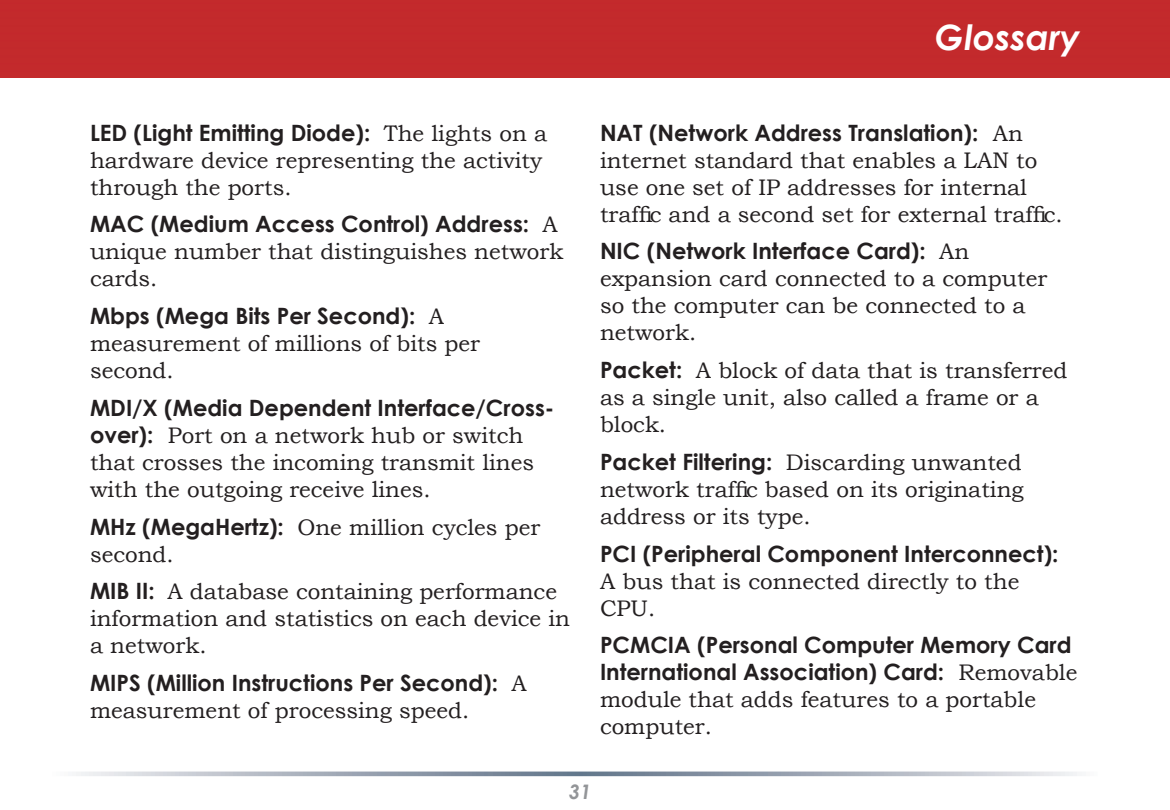
<style>
.page{position:relative;width:1170px;height:810px;background:#fff}
.page>*{position:absolute;margin:0;border:0;box-sizing:border-box;transform-origin:0 0}
.t1{font:italic 700 35px "Century Gothic";color:#fff}
.t2{font:22.5px/27px "Bookman Old Style";color:#231f20}
.t3{font:700 22.5px/27px "Century Gothic";color:#231f20}
.t4{font:italic 700 20px "Century Gothic";color:#939598}
.s1{font-family:"Bookman Old Style";font-weight:400}
.s2{font-family:"Century Gothic";font-weight:700}
</style>
<div class="page">
<div style="left:0;top:0;width:1170px;height:78px;background:#c32a2c"></div>
<svg style="left:76px;top:772px;width:1001px;height:4px;background:#a5aeba"></svg>
<h1 class="t1" style="left:935px;top:15px;width:147px">Glossary</h1>
<p class="t3" style="left:90px;top:118px;width:459px">LED (Light Emitting Diode): <span class="s1">The lights on a</span></p>
<p class="t2" style="left:90px;top:147px;width:454px">hardware device representing the activity through the ports.</p>
<p class="t3" style="left:90px;top:210px;width:469px">MAC (Medium Access Control) Address: <span class="s1">A</span></p>
<p class="t2" style="left:90px;top:238px;width:475px">unique number that distinguishes network cards.</p>
<p class="t3" style="left:90px;top:302px;width:356px">Mbps (Mega Bits Per Second): <span class="s1">A</span></p>
<p class="t2" style="left:90px;top:330px;width:392px">measurement of millions of bits per second.</p>
<p class="t3" style="left:90px;top:394px;width:466px">MDI/X (Media Dependent Interface/Cross-</p>
<p class="t2" style="left:90px;top:422px;width:446px"><span class="s2">over):</span> Port on a network hub or switch that crosses the incoming transmit lines with the outgoing receive lines.</p>
<p class="t2" style="left:90px;top:514px;width:452px"><span class="s2">MHz (MegaHertz):</span> One million cycles per second.</p>
<p class="t2" style="left:90px;top:578px;width:481px"><span class="s2">MIB II:</span> A database containing performance information and statistics on each device in a network.</p>
<p class="t3" style="left:90px;top:669px;width:438px">MIPS (Million Instructions Per Second): <span class="s1">A</span></p>
<p class="t2" style="left:90px;top:697px;width:381px">measurement of processing speed.</p>
<p class="t3" style="left:600px;top:118px;width:424px">NAT (Network Address Translation): <span class="s1">An</span></p>
<p class="t2" style="left:600px;top:147px;width:464px">internet standard that enables a LAN to use one set of IP addresses for internal traffic and a second set for external traffic.</p>
<p class="t3" style="left:600px;top:237px;width:371px">NIC (Network Interface Card): <span class="s1">An</span></p>
<p class="t2" style="left:600px;top:265px;width:449px">expansion card connected to a computer so the computer can be connected to a network.</p>
<p class="t2" style="left:600px;top:357px;width:469px"><span class="s2">Packet:</span> A block of data that is transferred as a single unit, also called a frame or a block.</p>
<p class="t2" style="left:600px;top:449px;width:425px;text-align:justify"><span class="s2">Packet Filtering:</span> Discarding unwanted network traffic based on its originating address or its type.</p>
<p class="t3" style="left:600px;top:539px;width:460px">PCI (Peripheral Component Interconnect):</p>
<p class="t2" style="left:600px;top:568px;width:421px">A bus that is connected directly to the<br>CPU.</p>
<p class="t3" style="left:600px;top:631px;width:479px">PCMCIA (Personal Computer Memory Card<br>International Association) Card: <span class="s1">Removable</span></p>
<p class="t2" style="left:600px;top:686px;width:438px">module that adds features to a portable computer.</p>
<p class="t4" style="left:569px;top:779px;width:24px">31</p>
</div>
